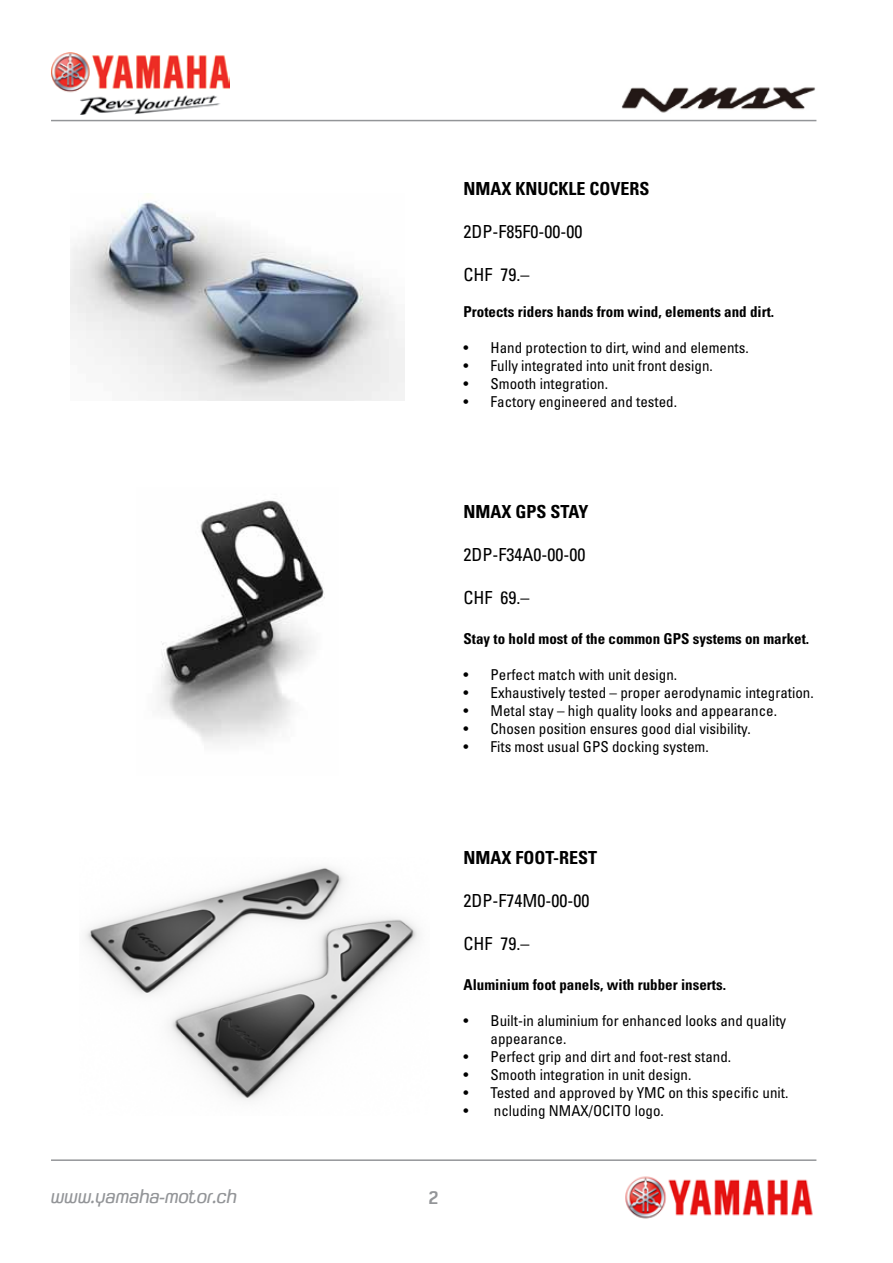
<style>
.page{position:relative;width:893px;height:1263px;background:#fff}
.page>*{position:absolute;margin:0;border:0;box-sizing:border-box;transform-origin:0 0}
.t1{font:condensed 18px "Univers LT Std";color:#000}
.t2{font:700 condensed 18px "Univers LT Std";color:#000}
.t3{font:italic 300 18px "GFT Yamaha Motor";color:#939598}
.t4{font:18px "GFT Yamaha Motor";color:#939598}
.t5{font:condensed 15px/18px "Univers LT Std";color:#000}
.t6{font:700 condensed 15px "Univers LT Std";color:#000}
</style>
<div class="page">
<hr style="left:51px;top:1159px;width:765px;height:2px;background:#939598">
<img style="left:625px;top:1176px;width:188px;height:43px">
<img style="left:51px;top:53px;width:179px;height:62px">
<hr style="left:51px;top:120px;width:765px;height:1px;background:#939598">
<img style="left:621px;top:87px;width:195px;height:26px">
<img style="left:71px;top:193px;width:333px;height:208px">
<img style="left:160px;top:500px;width:165px;height:244px">
<img style="left:85px;top:867px;width:334px;height:233px">
<p class="t2" style="left:463px;top:177px;width:188px">NMAX KNUCKLE COVERS</p>
<p class="t1" style="left:463px;top:220px;width:120px">2DP-F85F0-00-00</p>
<p class="t1" style="left:463px;top:263px;width:67px">CHF 79.–</p>
<p class="t6" style="left:463px;top:303px;width:312px">Protects riders hands from wind, elements and dirt.</p>
<p class="t5" style="left:463px;top:339px;width:287px">• Hand protection to dirt, wind and elements.</p>
<p class="t5" style="left:463px;top:357px;width:251px">• Fully integrated into unit front design.</p>
<p class="t5" style="left:463px;top:375px;width:146px">• Smooth integration.</p>
<p class="t5" style="left:463px;top:393px;width:215px">• Factory engineered and tested.</p>
<p class="t2" style="left:463px;top:500px;width:126px">NMAX GPS STAY</p>
<p class="t1" style="left:463px;top:543px;width:123px">2DP-F34A0-00-00</p>
<p class="t1" style="left:463px;top:586px;width:67px">CHF 69.–</p>
<p class="t6" style="left:463px;top:629px;width:347px">Stay to hold most of the common GPS systems on market.</p>
<p class="t5" style="left:463px;top:665px;width:215px">• Perfect match with unit design.</p>
<p class="t5" style="left:463px;top:683px;width:352px">• Exhaustively tested – proper aerodynamic integration.</p>
<p class="t5" style="left:463px;top:701px;width:315px">• Metal stay – high quality looks and appearance.</p>
<p class="t5" style="left:463px;top:719px;width:289px">• Chosen position ensures good dial visibility.</p>
<p class="t5" style="left:463px;top:737px;width:247px">• Fits most usual GPS docking system.</p>
<p class="t2" style="left:463px;top:846px;width:135px">NMAX FOOT-REST</p>
<p class="t1" style="left:463px;top:889px;width:127px">2DP-F74M0-00-00</p>
<p class="t1" style="left:463px;top:932px;width:67px">CHF 79.–</p>
<p class="t6" style="left:463px;top:975px;width:264px">Aluminium foot panels, with rubber inserts.</p>
<p class="t5" style="left:490px;top:1011px;width:297px;text-indent:-27px">• Built-in aluminium for enhanced looks and quality appearance.</p>
<p class="t5" style="left:463px;top:1047px;width:269px">• Perfect grip and dirt and foot-rest stand.</p>
<p class="t5" style="left:463px;top:1065px;width:229px">• Smooth integration in unit design.</p>
<p class="t5" style="left:463px;top:1083px;width:326px">• Tested and approved by YMC on this specific unit.</p>
<p class="t5" style="left:463px;top:1101px;width:202px">• ncluding NMAX/OCITO logo.</p>
<p class="t3" style="left:51px;top:1186px;width:187px">www.yamaha-motor.ch</p>
<p class="t4" style="left:429px;top:1186px;width:11px">2</p>
</div>
